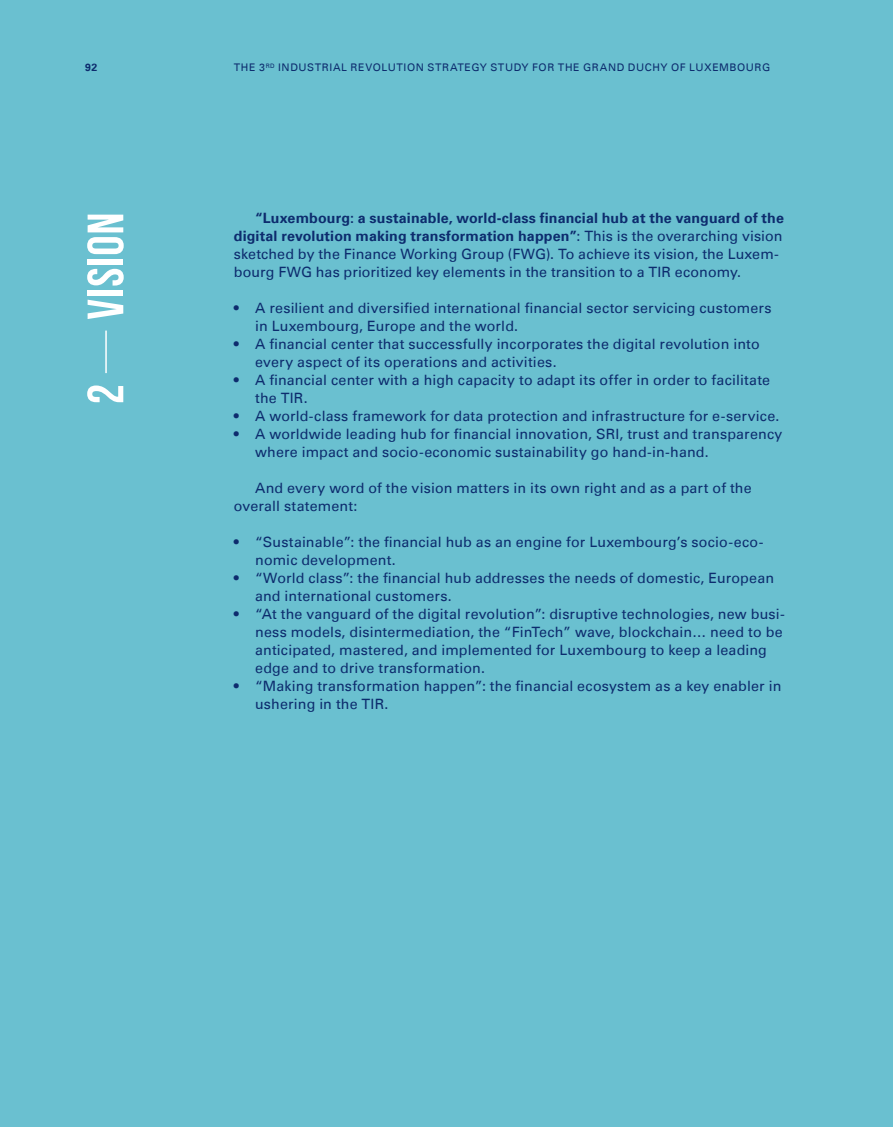
<style>
.page{position:relative;width:893px;height:1127px;background:#6ac0d0}
.page>*{position:absolute;margin:0;border:0;box-sizing:border-box;transform-origin:0 0}
.t1{font:700 51px "Bebas Neue";letter-spacing:.025em;color:#fff}
.t2{font:14.25px/18px "Univers LT";letter-spacing:.01em;color:#0d2c6e}
.t3{font:10.5px "Univers LT";letter-spacing:.055em;color:#0d2c6e}
.t4{font:700 10.5px "Univers LT";color:#0d2c6e}
.s1{font-weight:700}
</style>
<div class="page">
<hr style="left:105px;top:331px;width:2px;height:42px;background:#fff">
<p class="t4" style="left:85px;top:62px;width:14px">92</p>
<p class="t3" style="left:234px;top:61px;width:538px">THE 3<sup>RD</sup> INDUSTRIAL REVOLUTION STRATEGY STUDY FOR THE GRAND DUCHY OF LUXEMBOURG</p>
<h1 class="t1" style="left:78px;top:320px;width:108px;rotate:-90deg">VISION</h1>
<p class="t2" style="left:234px;top:209px;width:552px;text-indent:21px"><span class="s1">“Luxembourg: a sustainable, world-class financial hub at the vanguard of the digital revolution making transformation happen”</span>: This is the overarching vision sketched by the Finance Working Group (FWG). To achieve its vision, the Luxem&shy;bourg FWG has prioritized key elements in the transition to a TIR economy.</p>
<p class="t2" style="left:255px;top:299px;width:518px;text-indent:-21px">• A resilient and diversified international financial sector servicing customers in Luxembourg, Europe and the world.</p>
<p class="t2" style="left:255px;top:335px;width:506px;text-indent:-21px">• A financial center that successfully incorporates the digital revolution into every aspect of its operations and activities.</p>
<p class="t2" style="left:255px;top:371px;width:517px;text-indent:-21px">• A financial center with a high capacity to adapt its offer in order to facilitate the TIR.</p>
<p class="t2" style="left:234px;top:407px;width:547px">• A world-class framework for data protection and infrastructure for e-service.</p>
<p class="t2" style="left:255px;top:425px;width:529px;text-indent:-21px">• A worldwide leading hub for financial innovation, SRI, trust and transparency where impact and socio-economic sustainability go hand-in-hand.</p>
<p class="t2" style="left:234px;top:479px;width:519px;text-indent:21px">And every word of the vision matters in its own right and as a part of the overall statement:</p>
<p class="t2" style="left:255px;top:533px;width:510px;text-indent:-21px">• “Sustainable”: the financial hub as an engine for Luxembourg’s socio-eco&shy;nomic development.</p>
<p class="t2" style="left:255px;top:569px;width:520px;text-indent:-21px">• “World class”: the financial hub addresses the needs of domestic, European and international customers.</p>
<p class="t2" style="left:255px;top:605px;width:531px;text-indent:-21px">• “At the vanguard of the digital revolution”: disruptive technologies, new busi&shy;ness models, disintermediation, the “FinTech” wave, blockchain… need to be anticipated, mastered, and implemented for Luxembourg to keep a leading edge and to drive transformation.</p>
<p class="t2" style="left:255px;top:677px;width:528px;text-indent:-21px">• “Making transformation happen”: the financial ecosystem as a key enabler in ushering in the TIR.</p>
<h1 class="t1" style="left:78px;top:404px;width:22px;rotate:-90deg">2</h1>
</div>
